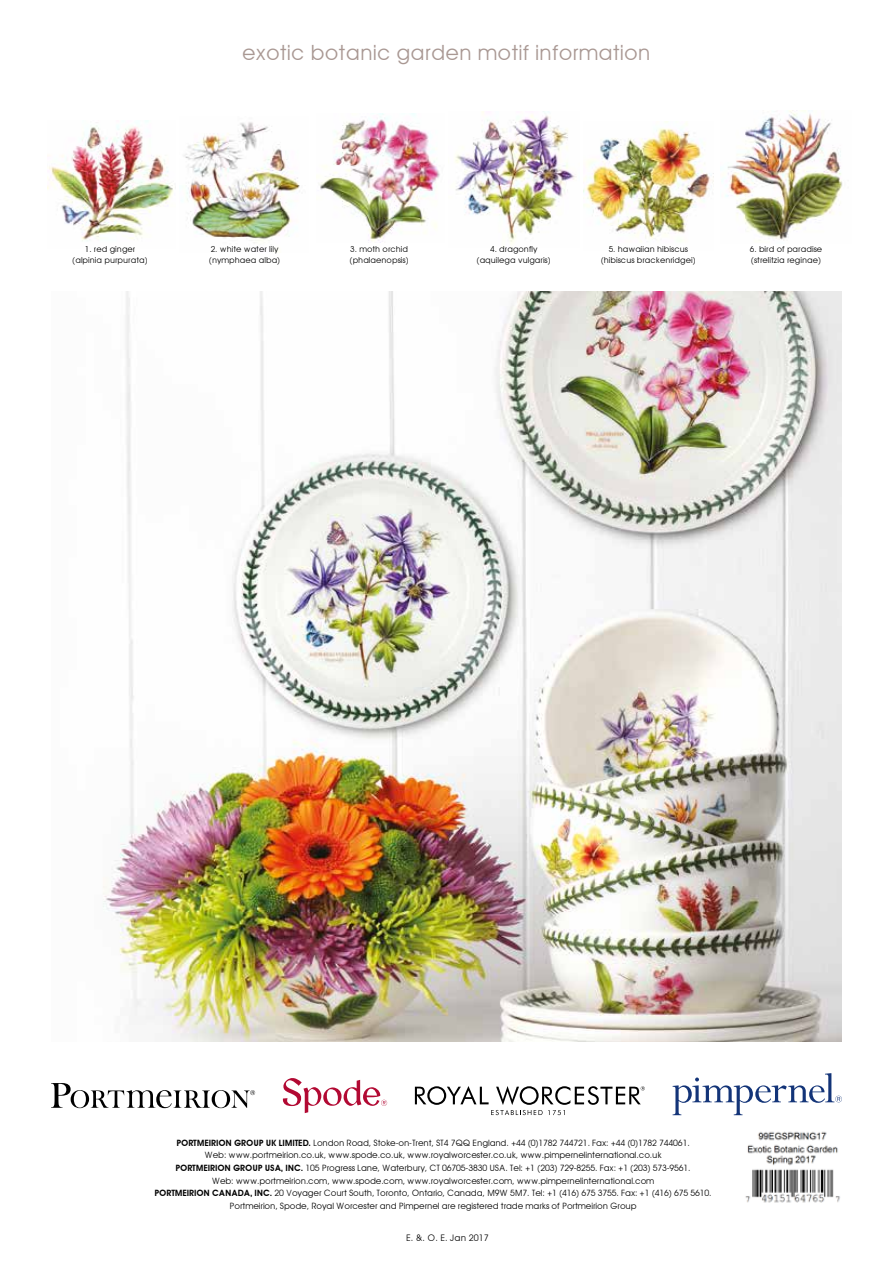
<style>
.page{position:relative;width:893px;height:1263px;background:#fff}
.page>*{position:absolute;margin:0;border:0;box-sizing:border-box;transform-origin:0 0}
.t1{font:21px "Avant Garde";color:#a99893}
.t2{font:9px "Avant Garde";color:#000}
.t3{font:8.7px/12.8px "Avant Garde";letter-spacing:-.015em;color:#000;text-align:center}
.t4{font:8.25px/10.5px "Avant Garde";color:#000;text-align:center}
.s1{font-weight:600}
</style>
<div class="page">
<img style="left:103px;top:291px;width:739px;height:751px">
<img style="left:48px;top:121px;width:125px;height:120px">
<img style="left:184px;top:122px;width:116px;height:122px">
<img style="left:319px;top:114px;width:121px;height:129px">
<img style="left:455px;top:111px;width:121px;height:133px">
<img style="left:584px;top:122px;width:129px;height:120px">
<img style="left:722px;top:110px;width:121px;height:131px">
<img style="left:745px;top:1131px;width:95px;height:72px">
<svg style="left:51px;top:1083px;width:204px;height:25px"></svg>
<svg style="left:673px;top:1073px;width:169px;height:42px"></svg>
<svg style="left:283px;top:1078px;width:104px;height:35px"></svg>
<svg style="left:415px;top:1086px;width:230px;height:29px"></svg>
<h1 class="t1" style="left:242px;top:40px;width:410px">exotic botanic garden motif information</h1>
<p class="t4" style="left:72px;top:244px;width:77px">1. red ginger (alpinia purpurata)</p>
<p class="t4" style="left:209px;top:244px;width:73px;text-align:left">2. white water lily (nymphaea alba)</p>
<p class="t4" style="left:350px;top:244px;width:61px;text-align:left">3. moth orchid (phalaenopsis)</p>
<p class="t4" style="left:477px;top:244px;width:76px">4. dragonfly (aquilega vulgaris)</p>
<p class="t4" style="left:601px;top:244px;width:97px">5. hawaiian hibiscus (hibiscus brackenridgei)</p>
<p class="t4" style="left:750px;top:244px;width:74px;text-align:left">6. bird of paradise (strelitzia reginae)</p>
<p class="t3" style="left:155px;top:1136px;width:559px"><span class="s1">PORTMEIRION GROUP UK LIMITED.</span> London Road, Stoke-on-Trent, ST4 7QQ England. +44 (0)1782 744721. Fax: +44 (0)1782 744061.<br>Web: www.portmeirion.co.uk, www.spode.co.uk, www.royalworcester.co.uk, www.pimpernelinternational.co.uk<br><span class="s1">PORTMEIRION GROUP USA, INC.</span> 105 Progress Lane, Waterbury, CT 06705-3830 USA. Tel: +1 (203) 729-8255. Fax: +1 (203) 573-9561.<br>Web: www.portmeirion.com, www.spode.com, www.royalworcester.com, www.pimpernelinternational.com<br><span class="s1">PORTMEIRION CANADA, INC.</span> 20 Voyager Court South, Toronto, Ontario, Canada, M9W 5M7. Tel: +1 (416) 675 3755. Fax: +1 (416) 675 5610.<br>Portmeirion, Spode, Royal Worcester and Pimpernel are registered trade marks of Portmeirion Group</p>
<p class="t2" style="left:406px;top:1232px;width:84px">E. &amp;. O. E. Jan 2017</p>
</div>
